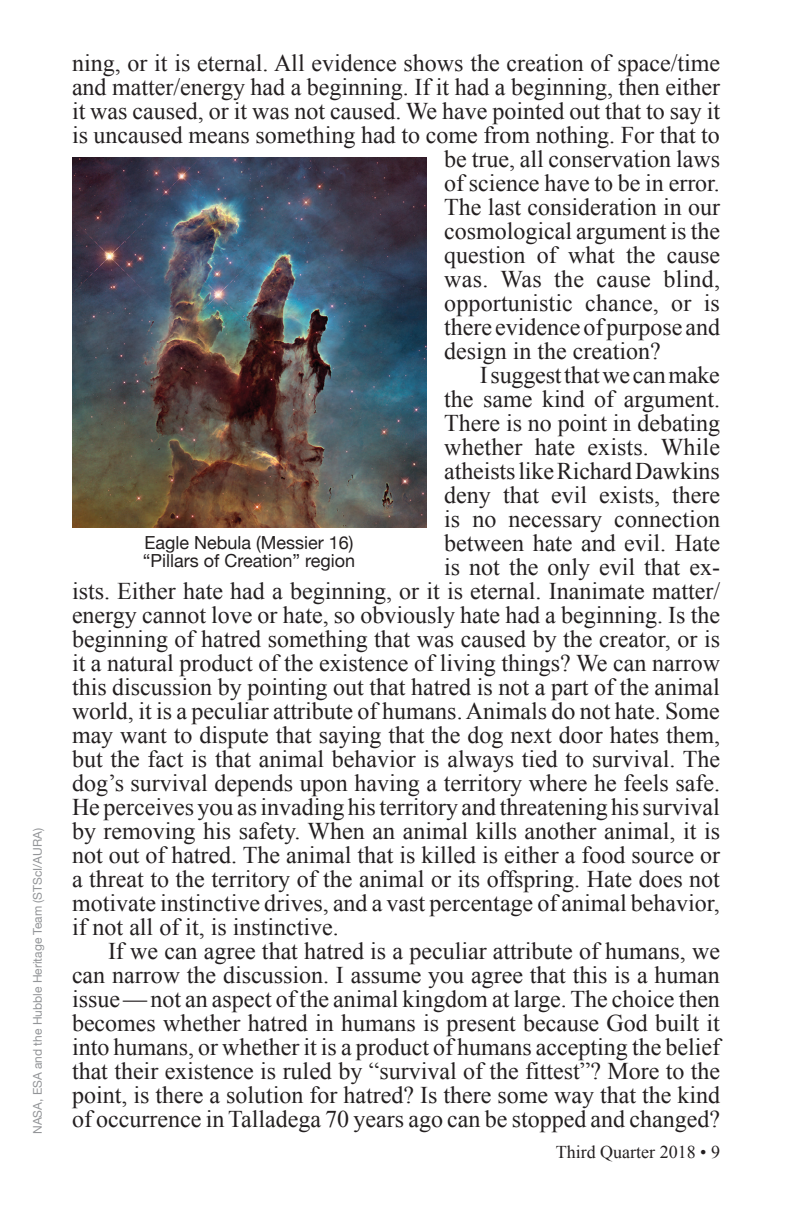
<style>
.page{position:relative;width:792px;height:1224px;background:#fff}
.page>*{position:absolute;margin:0;border:0;box-sizing:border-box;transform-origin:0 0}
.t1{font:24px "Times New Roman";color:#231f20}
.t2{font:18px/18px "Helvetica Neue";color:#231f20}
.t3{font:18px "Times New Roman";color:#231f20}
.t4{font:12px "Helvetica Neue";color:#939598}
</style>
<div class="page">
<img style="left:72px;top:158px;width:354px;height:369px">
<p class="t4" style="left:29px;top:1134px;width:308px;rotate:-90deg">NASA, ESA and the Hubble Heritage Team (STScI/AURA)</p>
<p class="t1" style="left:72px;top:46px;width:650px">ning, or it is eternal. All evidence shows the creation of space/time</p>
<p class="t1" style="left:72px;top:70px;width:650px">and matter/energy had a beginning. If it had a beginning, then either</p>
<p class="t1" style="left:72px;top:94px;width:650px">it was caused, or it was not caused. We have pointed out that to say it</p>
<p class="t1" style="left:72px;top:118px;width:649px">is uncaused means something had to come from nothing. For that to</p>
<p class="t1" style="left:444px;top:142px;width:277px">be true, all conservation laws</p>
<p class="t1" style="left:444px;top:166px;width:277px">of science have to be in error.</p>
<p class="t1" style="left:444px;top:190px;width:277px">The last consideration in our</p>
<p class="t1" style="left:444px;top:214px;width:277px">cosmological argument is the</p>
<p class="t1" style="left:444px;top:238px;width:277px">question of what the cause</p>
<p class="t1" style="left:444px;top:262px;width:277px">was. Was the cause blind,</p>
<p class="t1" style="left:444px;top:286px;width:277px">opportunistic chance, or is</p>
<p class="t1" style="left:444px;top:310px;width:277px">there evidence of purpose and</p>
<p class="t1" style="left:444px;top:334px;width:218px">design in the creation?</p>
<p class="t1" style="left:480px;top:358px;width:242px">I suggest that we can make</p>
<p class="t1" style="left:444px;top:382px;width:277px">the same kind of argument.</p>
<p class="t1" style="left:444px;top:406px;width:277px">There is no point in debating</p>
<p class="t1" style="left:444px;top:430px;width:277px">whether hate exists. While</p>
<p class="t1" style="left:444px;top:454px;width:277px">atheists like Richard Dawkins</p>
<p class="t1" style="left:444px;top:478px;width:277px">deny that evil exists, there</p>
<p class="t1" style="left:444px;top:502px;width:277px">is no necessary connection</p>
<p class="t1" style="left:444px;top:526px;width:277px">between hate and evil. Hate</p>
<p class="t1" style="left:444px;top:550px;width:277px">is not the only evil that ex-</p>
<p class="t1" style="left:72px;top:574px;width:650px">ists. Either hate had a beginning, or it is eternal. Inanimate matter/</p>
<p class="t1" style="left:72px;top:598px;width:650px">energy cannot love or hate, so obviously hate had a beginning. Is the</p>
<p class="t1" style="left:72px;top:622px;width:650px">beginning of hatred something that was caused by the creator, or is</p>
<p class="t1" style="left:72px;top:646px;width:650px">it a natural product of the existence of living things? We can narrow</p>
<p class="t1" style="left:72px;top:670px;width:649px">this discussion by pointing out that hatred is not a part of the animal</p>
<p class="t1" style="left:72px;top:694px;width:649px">world, it is a peculiar attribute of humans. Animals do not hate. Some</p>
<p class="t1" style="left:72px;top:718px;width:650px">may want to dispute that saying that the dog next door hates them,</p>
<p class="t1" style="left:72px;top:742px;width:650px">but the fact is that animal behavior is always tied to survival. The</p>
<p class="t1" style="left:72px;top:766px;width:650px">dog’s survival depends upon having a territory where he feels safe.</p>
<p class="t1" style="left:72px;top:790px;width:649px">He perceives you as invading his territory and threatening his survival</p>
<p class="t1" style="left:72px;top:814px;width:650px">by removing his safety. When an animal kills another animal, it is</p>
<p class="t1" style="left:72px;top:838px;width:650px">not out of hatred. The animal that is killed is either a food source or</p>
<p class="t1" style="left:72px;top:862px;width:649px">a threat to the territory of the animal or its offspring. Hate does not</p>
<p class="t1" style="left:72px;top:886px;width:649px">motivate instinctive drives, and a vast percentage of animal behavior,</p>
<p class="t1" style="left:72px;top:910px;width:268px">if not all of it, is instinctive.</p>
<p class="t1" style="left:108px;top:934px;width:614px">If we can agree that hatred is a peculiar attribute of humans, we</p>
<p class="t1" style="left:72px;top:958px;width:649px">can narrow the discussion. I assume you agree that this is a human</p>
<p class="t1" style="left:72px;top:982px;width:649px">issue—not an aspect of the animal kingdom at large. The choice then</p>
<p class="t1" style="left:72px;top:1006px;width:649px">becomes whether hatred in humans is present because God built it</p>
<p class="t1" style="left:72px;top:1030px;width:650px">into humans, or whether it is a product of humans accepting the belief</p>
<p class="t1" style="left:72px;top:1054px;width:650px">that their existence is ruled by “survival of the fittest”? More to the</p>
<p class="t1" style="left:72px;top:1078px;width:650px">point, is there a solution for hatred? Is there some way that the kind</p>
<p class="t1" style="left:72px;top:1102px;width:650px">of occurrence in Talladega 70 years ago can be stopped and changed?</p>
<p class="t2" style="left:143px;top:535px;width:214px">Eagle Nebula (Messier 16) “Pillars of Creation” region</p>
<p class="t3" style="left:556px;top:1140px;width:166px">Third Quarter 2018 • 9</p>
</div>
